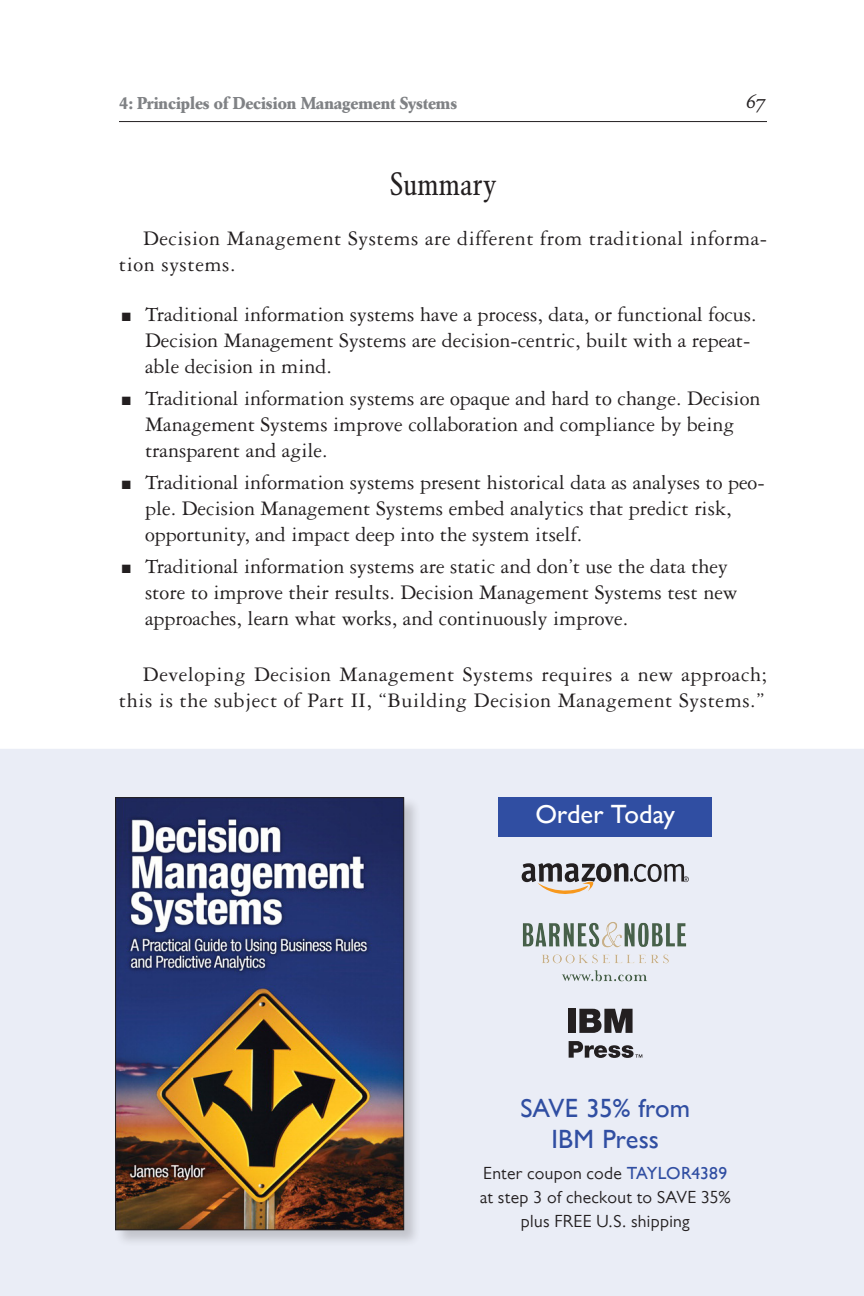
<style>
.page{position:relative;width:864px;height:1296px;background:#fff}
.page>*{position:absolute;margin:0;border:0;box-sizing:border-box;transform-origin:0 0}
.t1{font:condensed 32px "Garamond BE";color:#231f20}
.Copy{font:700 26.4px/30.8px "Gill Sans MT Pro";color:#304ea2;text-align:center}
.t2{font:700 26.4px "Gill Sans MT Pro";color:#fff}
.t3{font:22px/26px "Garamond Three";color:#231f20}
.t4{font:22px/26px "Garamond Three";letter-spacing:.025em;color:#231f20}
.t5{font:20px "Garamond BE Italic Os F";color:#231f20}
.Copy-2{font:17.6px/24px "Gill Sans MT Pro";letter-spacing:.015em;color:#231f20;text-align:center}
.t6{font:700 17px "Garamond BE";color:#808285}
.s1{font-weight:700;color:#304ea2}
</style>
<div class="page">
<div style="left:0;top:749px;width:864px;height:547px;background:#eaedf6"></div>
<div style="left:115px;top:797px;width:306px;height:450px;background:#231f20;opacity:.2"></div>
<img style="left:117px;top:799px;width:285px;height:429px">
<div style="left:115px;top:797px;width:289px;height:433px;border:1px solid #231f20"></div>
<div style="left:498px;top:797px;width:214px;height:40px;background:#304ea2"></div>
<img style="left:522px;top:922px;width:165px;height:60px">
<svg style="left:522px;top:863px;width:167px;height:31px"></svg>
<div style="left:568px;top:1009px;width:8px;height:24px;background:#231f20"></div>
<svg style="left:579px;top:1009px;width:54px;height:24px"></svg>
<svg style="left:569px;top:1041px;width:73px;height:17px"></svg>
<p class="t6" style="left:119px;top:93px;width:340px">4: Principles of Decision Management Systems</p>
<p class="t5" style="left:746px;top:93px;width:20px">67</p>
<p class="t1" style="left:390px;top:170px;width:108px">Summary</p>
<p class="t4" style="left:119px;top:227px;width:650px;text-indent:24px">Decision Management Systems are different from traditional informa&shy;tion systems.</p>
<p class="t3" style="left:145px;top:303px;width:613px;text-indent:-23px">■ Traditional information systems have a process, data, or functional focus.<br>Decision Management Systems are decision-centric, built with a repeat&shy;able decision in mind.</p>
<p class="t3" style="left:145px;top:387px;width:617px;text-indent:-23px">■ Traditional information systems are opaque and hard to change. Decision<br>Management Systems improve collaboration and compliance by being transparent and agile.</p>
<p class="t3" style="left:145px;top:471px;width:621px;text-indent:-23px">■ Traditional information systems present historical data as analyses to peo&shy;ple. Decision Management Systems embed analytics that predict risk, opportunity, and impact deep into the system itself.</p>
<p class="t3" style="left:145px;top:555px;width:594px;text-indent:-23px">■ Traditional information systems are static and don’t use the data they store to improve their results. Decision Management Systems test new approaches, learn what works, and continuously improve.</p>
<p class="t4" style="left:119px;top:663px;width:650px;text-align:right">Developing Decision Management Systems requires a new approach; this is the subject of Part II, “Building Decision Management Systems.”</p>
<p class="t2" style="left:535px;top:799px;width:141px">Order Today</p>
<p class="Copy" style="left:520px;top:1093px;width:171px">SAVE 35% from<br>IBM Press</p>
<p class="Copy-2" style="left:480px;top:1161px;width:253px">Enter coupon code <span class="s1">TAYLOR4389 </span>at step 3 of checkout to SAVE 35% plus FREE U.S. shipping</p>
</div>
